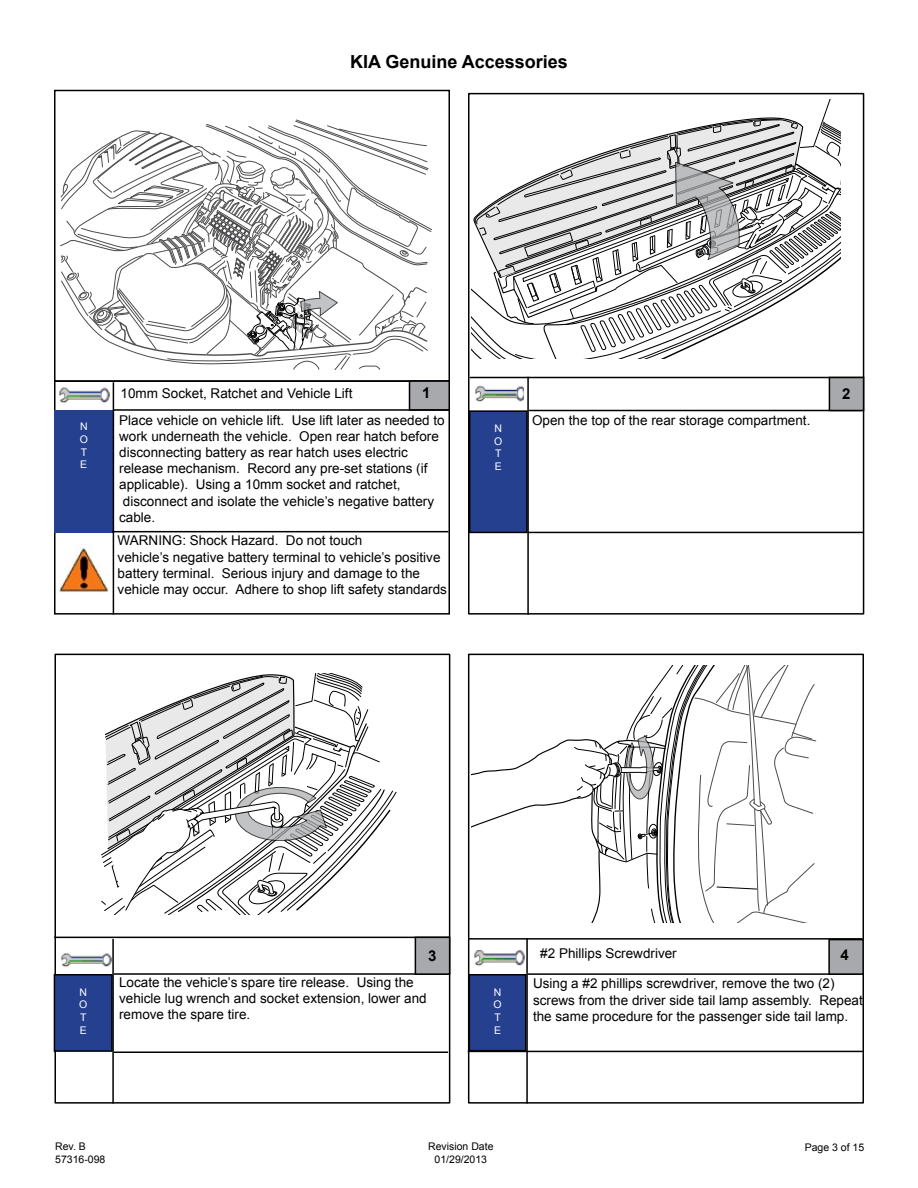
<style>
.page{position:relative;width:918px;height:1188px;background:#fff}
.page>*{position:absolute;margin:0;border:0;box-sizing:border-box;transform-origin:0 0}
.t1{font:700 18px "Arial";color:#000}
.t2{font:700 15px "Arial";color:#000}
.t3{font:13.5px/16.2px "Arial";color:#000}
.t4{font:10.5px/12.6px "Arial";color:#000;text-align:center}
.t5{font:10.5px/12.6px "Arial";color:#fff;text-align:justify}
</style>
<div class="page">
<div style="left:468px;top:654px;width:396px;height:450px;border:2px solid #000"></div>
<div style="left:468px;top:93px;width:396px;height:522px;border:2px solid #000"></div>
<hr style="left:528px;top:973px;width:332px;height:2px;background:#000">
<hr style="left:529px;top:410px;width:333px;height:1px;background:#000">
<hr style="left:469px;top:938px;width:393px;height:2px;background:#000">
<hr style="left:470px;top:377px;width:394px;height:1px;background:#000">
<div style="left:469px;top:975px;width:57px;height:76px;background:#25408f"></div>
<div style="left:469px;top:974px;width:57px;height:77px;border:2px solid #000"></div>
<div style="left:470px;top:411px;width:57px;height:121px;background:#25408f"></div>
<div style="left:469px;top:410px;width:59px;height:123px;border:2px solid #000"></div>
<hr style="left:528px;top:532px;width:335px;height:1px;background:#000">
<div style="left:829px;top:940px;width:34px;height:34px;background:#a7a9ac"></div>
<div style="left:828px;top:939px;width:36px;height:36px;border:2px solid #000"></div>
<div style="left:829px;top:378px;width:35px;height:33px;background:#a7a9ac"></div>
<div style="left:829px;top:377px;width:35px;height:34px;border:2px solid #000"></div>
<hr style="left:527px;top:377px;width:2px;height:238px;background:#000">
<div style="left:55px;top:654px;width:395px;height:450px;border:2px solid #000"></div>
<hr style="left:114px;top:1052px;width:334px;height:1px;background:#000">
<hr style="left:114px;top:973px;width:334px;height:2px;background:#000">
<hr style="left:55px;top:937px;width:394px;height:1px;background:#000">
<div style="left:54px;top:975px;width:58px;height:76px;background:#25408f"></div>
<div style="left:54px;top:974px;width:59px;height:78px;border:2px solid #000"></div>
<hr style="left:468px;top:1051px;width:395px;height:1px;background:#000">
<div style="left:415px;top:937px;width:35px;height:37px;background:#a7a9ac"></div>
<div style="left:415px;top:937px;width:35px;height:38px;border:2px solid #000"></div>
<hr style="left:112px;top:939px;width:2px;height:165px;background:#000">
<hr style="left:526px;top:938px;width:2px;height:166px;background:#000">
<img style="left:474px;top:951px;width:51px;height:15px">
<img style="left:61px;top:953px;width:50px;height:14px">
<img style="left:475px;top:385px;width:49px;height:17px">
<svg style="left:471px;top:99px;width:369px;height:260px"></svg>
<svg style="left:101px;top:674px;width:296px;height:240px"></svg>
<svg style="left:471px;top:665px;width:346px;height:257px"></svg>
<div style="left:54px;top:90px;width:396px;height:292px;border:2px solid #000"></div>
<div style="left:54px;top:380px;width:396px;height:235px;border:2px solid #000"></div>
<div style="left:54px;top:410px;width:60px;height:122px;background:#25408f"></div>
<div style="left:410px;top:381px;width:39px;height:29px;background:#a7a9ac"></div>
<div style="left:409px;top:380px;width:41px;height:31px;border:2px solid #000"></div>
<hr style="left:113px;top:382px;width:1px;height:233px;background:#000">
<hr style="left:114px;top:409px;width:336px;height:2px;background:#000">
<hr style="left:112px;top:531px;width:336px;height:1px;background:#000">
<svg style="left:60px;top:120px;width:372px;height:250px"></svg>
<img style="left:59px;top:387px;width:51px;height:17px">
<img style="left:56px;top:544px;width:53px;height:50px">
<h1 class="t1" style="left:350px;top:49px;width:219px">KIA Genuine Accessories</h1>
<p class="t5" style="left:80px;top:421px;width:10px">N O T E</p>
<p class="t3" style="left:121px;top:385px;width:233px">10mm Socket, Ratchet and Vehicle Lift</p>
<p class="t2" style="left:422px;top:383px;width:10px">1</p>
<p class="t3" style="left:119px;top:412px;width:327px">Place vehicle on vehicle lift. Use lift later as needed to work underneath the vehicle. Open rear hatch before disconnecting battery as rear hatch uses electric release mechanism. Record any pre-set stations (if applicable). Using a 10mm socket and ratchet, disconnect and isolate the vehicle’s negative battery cable.</p>
<p class="t3" style="left:118px;top:533px;width:331px">WARNING: Shock Hazard. Do not touch<br>vehicle’s negative battery terminal to vehicle’s positive battery terminal. Serious injury and damage to the vehicle may occur. Adhere to shop lift safety standards</p>
<p class="t5" style="left:494px;top:422px;width:10px">N O T E</p>
<p class="t3" style="left:532px;top:412px;width:280px">Open the top of the rear storage compartment.</p>
<p class="t2" style="left:842px;top:383px;width:10px">2</p>
<p class="t5" style="left:79px;top:986px;width:10px">N O T E</p>
<p class="t3" style="left:540px;top:945px;width:138px">#2 Phillips Screwdriver</p>
<p class="t2" style="left:428px;top:946px;width:10px">3</p>
<p class="t2" style="left:840px;top:945px;width:10px">4</p>
<p class="t3" style="left:119px;top:974px;width:309px">Locate the vehicle’s spare tire release. Using the vehicle lug wrench and socket extension, lower and remove the spare tire.</p>
<p class="t3" style="left:533px;top:976px;width:331px">Using a #2 phillips screwdriver, remove the two (2) screws from the driver side tail lamp assembly. Repeat the same procedure for the passenger side tail lamp.</p>
<p class="t5" style="left:493px;top:986px;width:10px">N O T E</p>
<p class="t4" style="left:55px;top:1140px;width:52px;text-align:left">Rev. B<br>57316-098</p>
<p class="t4" style="left:805px;top:1141px;width:61px">Page 3 of 15</p>
<p class="t4" style="left:428px;top:1140px;width:67px">Revision Date<br>01/29/2013</p>
</div>
